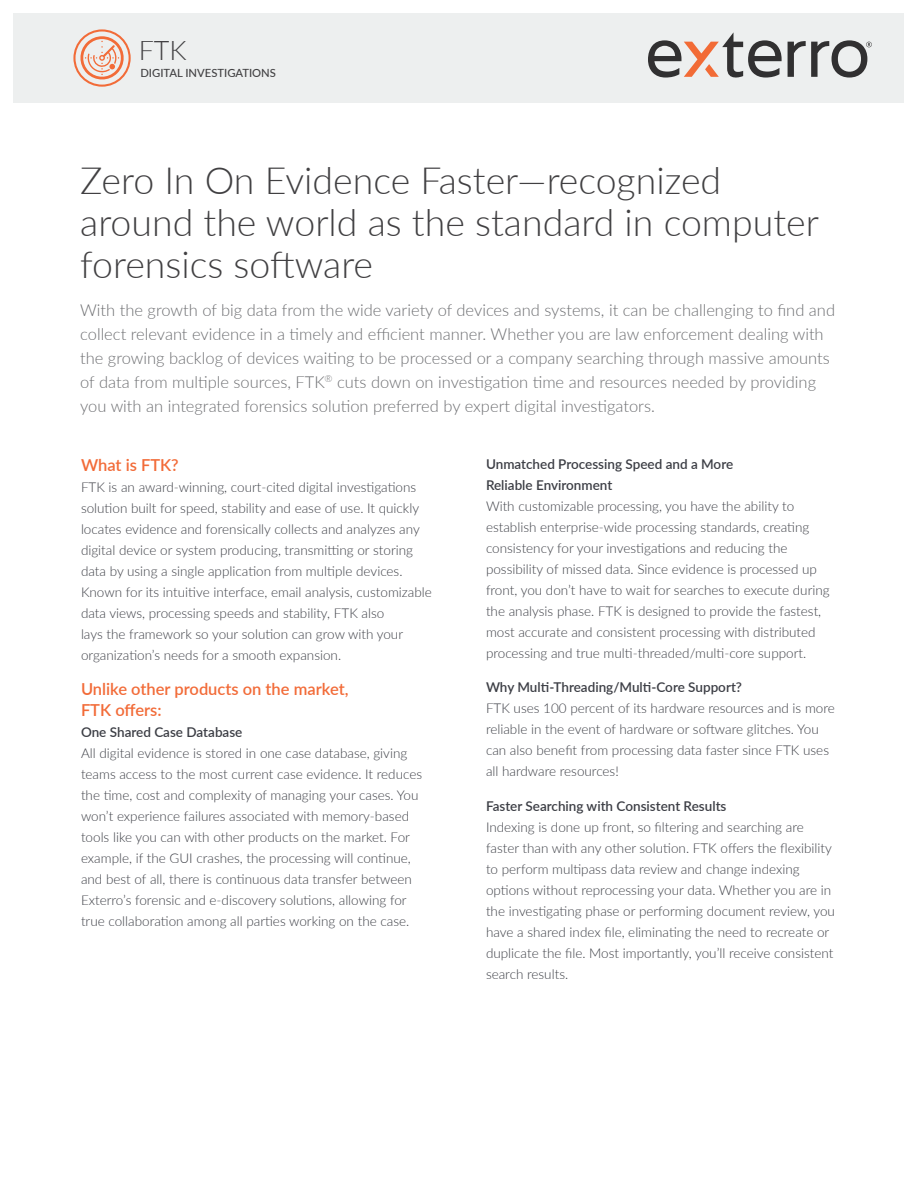
<style>
.page{position:relative;width:918px;height:1188px;background:#fff}
.page>*{position:absolute;margin:0;border:0;box-sizing:border-box;transform-origin:0 0}
.t1{font:300 37.5px/42px "Lato";color:#414042}
.body{font:300 27px "Lato";color:#414042}
.lead-in_text{font:300 16.5px/24px "Lato";color:#6d6e71}
.subhead{font:600 16.5px/21px "Lato";color:#f26b38}
.body-2{font:300 13.5px/21px "Lato";color:#3c3e45}
.body-3{font:600 13.5px/21px "Lato";color:#3c3e45}
.body-4{font:500 11.25px "Lato";color:#414042}
.s1{font-weight:600}
</style>
<div class="page">
<div style="left:14px;top:14px;width:890px;height:89px;background:#edefef"></div>
<svg style="left:648px;top:32px;width:134px;height:46px"></svg>
<svg style="left:788px;top:40px;width:84px;height:38px"></svg>
<svg style="left:78px;top:36px;width:48px;height:46px"></svg>
<div style="left:73px;top:29px;width:58px;height:58px;border:2px solid #f26b38;border-radius:50%"></div>
<p class="body" style="left:139px;top:32px;width:50px">FTK</p>
<p class="body-4" style="left:140px;top:65px;width:137px">DIGITAL INVESTIGATIONS</p>
<p class="t1" style="left:80px;top:159px;width:740px">Zero In On Evidence Faster—recognized around the world as the standard in computer forensics software</p>
<p class="lead-in_text" style="left:80px;top:297px;width:756px">With the growth of big data from the wide variety of devices and systems, it can be challenging to find and collect relevant evidence in a timely and efficient manner. Whether you are law enforcement dealing with the growing backlog of devices waiting to be processed or a company searching through massive amounts of data from multiple sources, FTK<sup>®</sup> cuts down on investigation time and resources needed by providing you with an integrated forensics solution preferred by expert digital investigators.</p>
<p class="subhead" style="left:81px;top:454px;width:99px">What is FTK?</p>
<p class="body-2" style="left:81px;top:476px;width:352px">FTK is an award-winning, court-cited digital investigations solution built for speed, stability and ease of use. It quickly locates evidence and forensically collects and analyzes any digital device or system producing, transmitting or storing data by using a single application from multiple devices.<br>Known for its intuitive interface, email analysis, customizable data views, processing speeds and stability, FTK also<br>lays the framework so your solution can grow with your organization’s needs for a smooth expansion.</p>
<p class="subhead" style="left:81px;top:677px;width:269px">Unlike other products on the market,<br>FTK offers:</p>
<p class="body-3" style="left:81px;top:721px;width:163px">One Shared Case Database</p>
<p class="body-2" style="left:81px;top:742px;width:343px">All digital evidence is stored in one case database, giving teams access to the most current case evidence. It reduces the time, cost and complexity of managing your cases. You won’t experience failures associated with memory-based tools like you can with other products on the market. For example, if the GUI crashes, the processing will continue, and best of all, there is continuous data transfer between Exterro’s forensic and e-discovery solutions, allowing for true collaboration among all parties working on the case.</p>
<p class="body-3" style="left:486px;top:453px;width:249px">Unmatched Processing Speed and a More<br>Reliable Environment</p>
<p class="body-2" style="left:486px;top:495px;width:345px">With customizable processing, you have the ability to establish enterprise-wide processing standards, creating consistency for your investigations and reducing the possibility of missed data. Since evidence is processed up front, you don’t have to wait for searches to execute during the analysis phase. FTK is designed to provide the fastest, most accurate and consistent processing with distributed processing and true multi-threaded/multi-core support.</p>
<p class="body-2" style="left:486px;top:676px;width:350px"><span class="s1">Why Multi-Threading/Multi-Core Support?<br></span>FTK uses 100 percent of its hardware resources and is more reliable in the event of hardware or software glitches. You can also benefit from processing data faster since FTK uses all hardware resources!</p>
<p class="body-3" style="left:486px;top:795px;width:242px">Faster Searching with Consistent Results</p>
<p class="body-2" style="left:486px;top:816px;width:350px">Indexing is done up front, so filtering and searching are faster than with any other solution. FTK offers the flexibility to perform multipass data review and change indexing options without reprocessing your data. Whether you are in the investigating phase or performing document review, you have a shared index file, eliminating the need to recreate or duplicate the file. Most importantly, you’ll receive consistent search results.</p>
</div>
